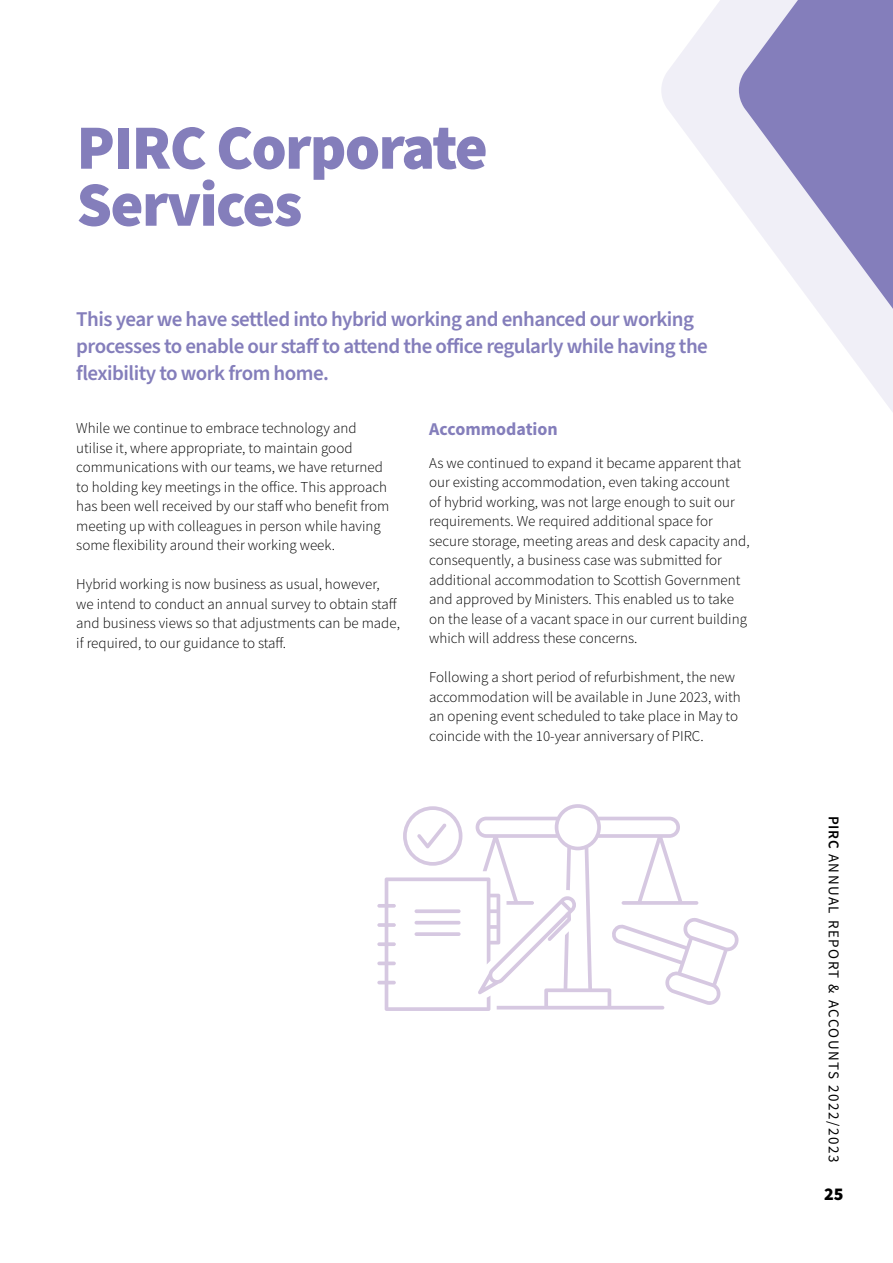
<style>
.page{position:relative;width:893px;height:1263px;background:#fff}
.page>*{position:absolute;margin:0;border:0;box-sizing:border-box;transform-origin:0 0}
.t1{font:900 63px/57px "Source Sans Pro";letter-spacing:-.025em;color:#847ebb}
.t2{font:600 21px/27px "Source Sans Pro";letter-spacing:-.025em;color:#847ebb}
.t3{font:700 18px "Source Sans Pro";color:#847ebb}
.t4{font:900 18px "Source Sans Pro";color:#000}
.t5{font:300 15px/19.5px "Source Sans Pro";color:#000}
.t6{font:15px "Source Sans Pro";letter-spacing:.1em;color:#000}
.s1{font-weight:600}
</style>
<div class="page">
<svg style="left:661px;top:0;width:78px;height:205px;fill:#f0eff7"></svg>
<svg style="left:739px;top:0;width:154px;height:412px"></svg>
<svg style="left:403px;top:806px;width:59px;height:60px"></svg>
<svg style="left:476px;top:804px;width:222px;height:205px"></svg>
<svg style="left:377px;top:877px;width:199px;height:134px"></svg>
<svg style="left:612px;top:917px;width:127px;height:88px"></svg>
<h1 class="t1" style="left:77px;top:121px;width:413px">PIRC Corporate<br>Services</h1>
<h2 class="t2" style="left:76px;top:306px;width:633px">This year we have settled into hybrid working and enhanced our working processes to enable our staff to attend the office regularly while having the flexibility to work from home.</h2>
<p class="t5" style="left:76px;top:418px;width:314px">While we continue to embrace technology and utilise it, where appropriate, to maintain good communications with our teams, we have returned to holding key meetings in the office. This approach has been well received by our staff who benefit from meeting up with colleagues in person while having some flexibility around their working week.</p>
<p class="t5" style="left:76px;top:574px;width:325px">Hybrid working is now business as usual, however, we intend to conduct an annual survey to obtain staff and business views so that adjustments can be made, if required, to our guidance to staff.</p>
<p class="t3" style="left:429px;top:417px;width:130px">Accommodation</p>
<p class="t5" style="left:429px;top:453px;width:322px">As we continued to expand it became apparent that our existing accommodation, even taking account<br>of hybrid working, was not large enough to suit our requirements. We required additional space for secure storage, meeting areas and desk capacity and, consequently, a business case was submitted for additional accommodation to Scottish Government and approved by Ministers. This enabled us to take on the lease of a vacant space in our current building which will address these concerns.</p>
<p class="t5" style="left:429px;top:667px;width:313px">Following a short period of refurbishment, the new accommodation will be available in June 2023, with an opening event scheduled to take place in May to coincide with the 10-year anniversary of PIRC.</p>
<p class="t6" style="left:843px;top:815px;width:348px;rotate:90deg"><span class="s1">PIRC</span> ANNUAL REPORT &amp; ACCOUNTS 2022/2023</p>
<p class="t4" style="left:824px;top:1181px;width:21px">25</p>
</div>
